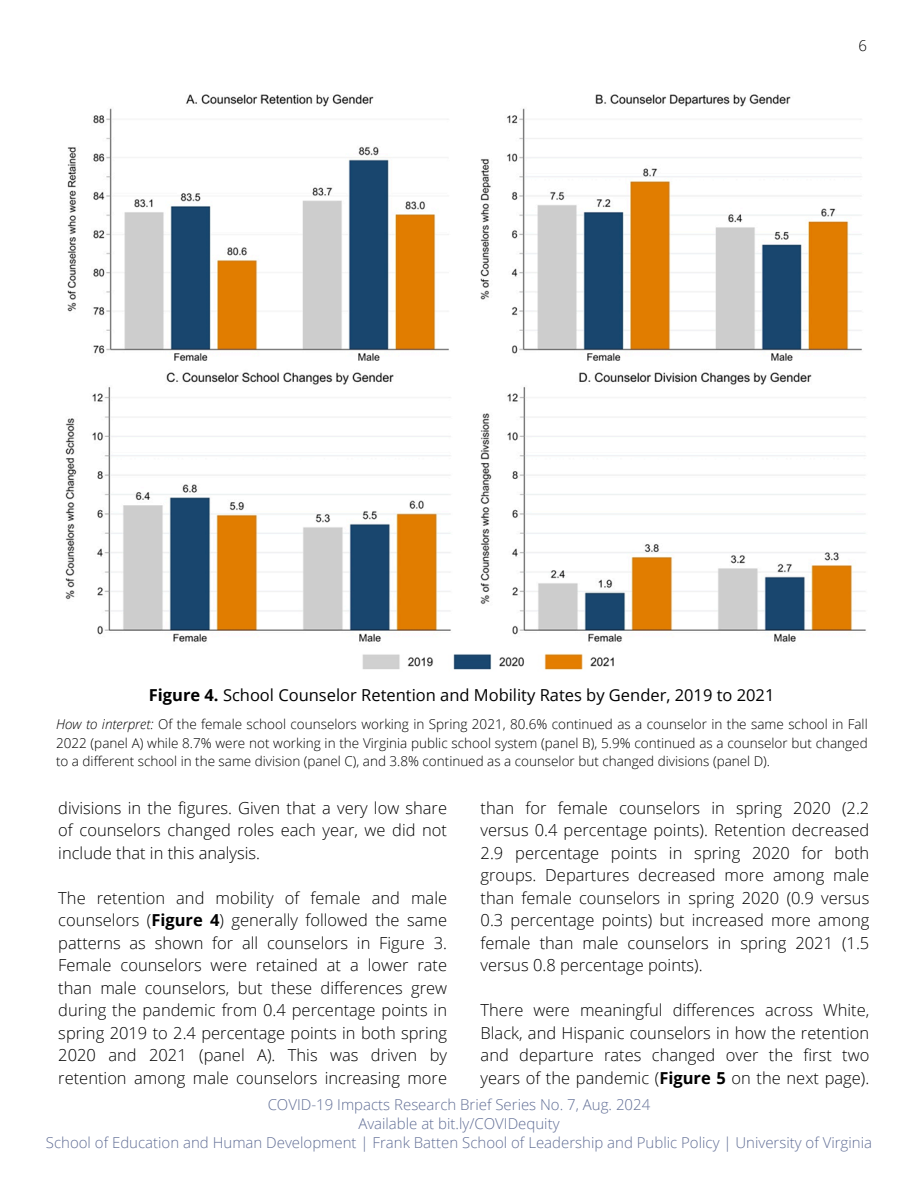
<style>
.page{position:relative;width:918px;height:1188px;background:#fff}
.page>*{position:absolute;margin:0;border:0;box-sizing:border-box;transform-origin:0 0}
.t1{font:300 16.5px/22.5px "Open Sans";color:#000;text-align:justify}
.t2{font:16.5px "Open Sans";color:#000}
.t3{font:300 15px/19.2px "Open Sans";color:#626f96;text-align:center}
.t4{font:300 15px "Open Sans";color:#000}
.t5{font:300 13.5px/18.5px "Open Sans";color:#000;text-align:justify}
.s1{font-weight:700}
.s2{font-style:italic}
.s3{color:#fff}
</style>
<div class="page">
<img style="left:67px;top:94px;width:382px;height:267px">
<img style="left:480px;top:94px;width:382px;height:267px">
<img style="left:65px;top:372px;width:386px;height:270px">
<img style="left:480px;top:372px;width:386px;height:270px">
<img style="left:362px;top:653px;width:252px;height:17px">
<p class="t4" style="left:859px;top:35px;width:10px">6</p>
<h1 class="t2" style="left:149px;top:684px;width:627px"><span class="s1">Figure 4.</span> School Counselor Retention and Mobility Rates by Gender, 2019 to 2021</h1>
<h1 class="t5" style="left:56px;top:715px;width:813px"><span class="s2">How to interpret:</span> Of the female school counselors working in Spring 2021, 80.6% continued as a counselor in the same school in Fall 2022 (panel A) while 8.7% were not working in the Virginia public school system (panel B), 5.9% continued as a counselor but changed to a different school in the same division (panel C), and 3.8% continued as a counselor but changed divisions (panel D).</h1>
<p class="t1" style="left:58px;top:796px;width:390px">divisions in the figures. Given that a very low share of counselors changed roles each year, we did not include that in this analysis.</p>
<p class="t1" style="left:58px;top:886px;width:390px">The retention and mobility of female and male counselors (<span class="s1">Figure 4</span>) generally followed the same patterns as shown for all counselors in Figure 3.<br>Female counselors were retained at a lower rate than male counselors, but these differences grew during the pandemic from 0.4 percentage points in spring 2019 to 2.4 percentage points in both spring 2020 and 2021 (panel A). This was driven by retention among male counselors increasing more</p>
<p class="t1" style="left:481px;top:796px;width:390px">than for female counselors in spring 2020 (2.2 versus 0.4 percentage points). Retention decreased 2.9 percentage points in spring 2020 for both groups. Departures decreased more among male than female counselors in spring 2020 (0.9 versus 0.3 percentage points) but increased more among female than male counselors in spring 2021 (1.5 versus 0.8 percentage points).</p>
<p class="t1" style="left:481px;top:999px;width:390px">There were meaningful differences across White, Black, and Hispanic counselors in how the retention and departure rates changed over the first two years of the pandemic (<span class="s1">Figure 5</span> on the next page). <span class="s3">x</span></p>
<h1 class="t3" style="left:46px;top:1094px;width:828px">COVID-19 Impacts Research Brief Series No. 7, Aug. 2024<br>Available at bit.ly/COVIDequity<br>School of Education and Human Development | Frank Batten School of Leadership and Public Policy | University of Virginia</h1>
</div>
